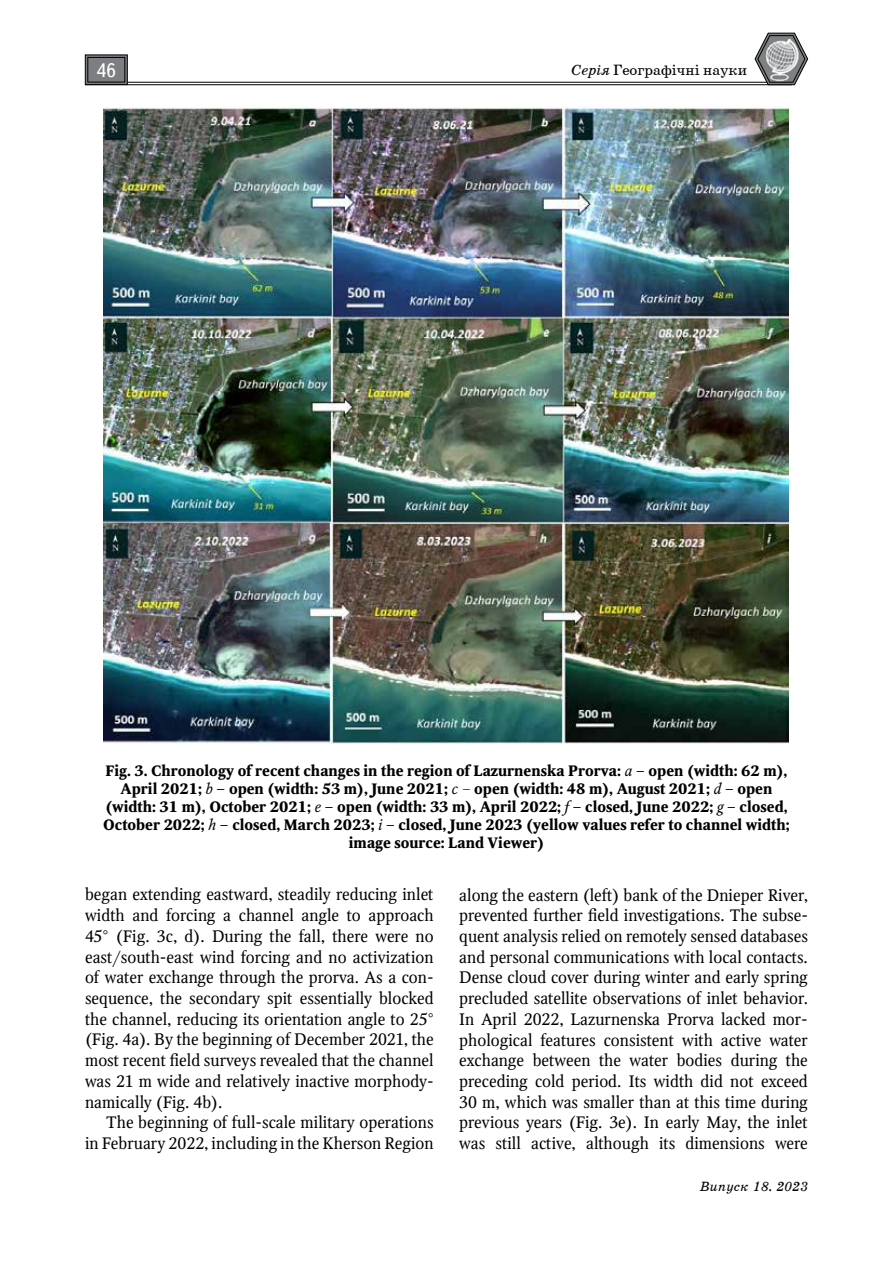
<style>
.page{position:relative;width:893px;height:1263px;background:#fff}
.page>*{position:absolute;margin:0;border:0;box-sizing:border-box;transform-origin:0 0}
.t1{font:19.5px "Ukrainian Text";color:#fff}
.t2{font:16.5px/20.7px "Octava";color:#000;text-align:justify}
.t3{font:700 15px/18px "Octava";color:#000;text-align:center}
.t4{font:15px "School Book C";color:#000}
.t5{font:italic 13.5px "Ukrainian School";color:#000}
.s1{font-style:italic}
.s2{font-weight:400;font-style:italic}
</style>
<div class="page">
<hr style="left:85px;top:82px;width:707px;height:1px;background:#000">
<hr style="left:85px;top:84px;width:707px;height:1px;background:#000">
<svg style="left:85px;top:54px;width:43px;height:30px"></svg>
<div style="left:88px;top:57px;width:37px;height:25px;border:1px solid #000"></div>
<svg style="left:754px;top:32px;width:54px;height:53px"></svg>
<img style="left:761px;top:39px;width:43px;height:43px">
<img style="left:103px;top:106px;width:685px;height:637px">
<p class="t1" style="left:96px;top:60px;width:22px">46</p>
<p class="t4" style="left:572px;top:62px;width:177px"><span class="s1">Серія</span> Географічні науки</p>
<p class="t3" style="left:103px;top:762px;width:688px">Fig. 3. Chronology of recent changes in the region of Lazurnenska Prorva: <span class="s2">a</span> – open (width: 62 m), April 2021; <span class="s2">b</span> – open (width: 53 m), June 2021; <span class="s2">c –</span> open (width: 48 m), August 2021; <span class="s2">d</span> – open (width: 31 m), October 2021; <span class="s2">e</span> – open (width: 33 m), April 2022; <span class="s2">f</span> – closed, June 2022; <span class="s2">g</span> – closed, October 2022; <span class="s2">h</span> – closed, March 2023; <span class="s2">і</span> – closed, June 2023 (yellow values refer to channel width; image source: Land Viewer)</p>
<p class="t2" style="left:85px;top:884px;width:350px">began extending eastward, steadily reducing inlet width and forcing a channel angle to approach 45° (Fig. 3c, d). During the fall, there were no east/south-east wind forcing and no activization of water exchange through the prorva. As a con&shy;sequence, the secondary spit essentially blocked the channel, reducing its orientation angle to 25° (Fig. 4a). By the beginning of December 2021, the most recent field surveys revealed that the channel was 21 m wide and relatively inactive morphody&shy;namically (Fig. 4b).</p>
<p class="t2" style="left:85px;top:1112px;width:350px;text-align:right">The beginning of full-scale military operations<br>in February 2022, including in the Kherson Region</p>
<p class="t2" style="left:459px;top:884px;width:350px">along the eastern (left) bank of the Dnieper River, prevented further field investigations. The subse&shy;quent analysis relied on remotely sensed databases and personal communications with local contacts.<br>Dense cloud cover during winter and early spring precluded satellite observations of inlet behavior.<br>In April 2022, Lazurnenska Prorva lacked mor&shy;phological features consistent with active water exchange between the water bodies during the preceding cold period. Its width did not exceed 30 m, which was smaller than at this time during previous years (Fig. 3e). In early May, the inlet was still active, although its dimensions were</p>
<p class="t5" style="left:700px;top:1179px;width:109px">Випуск 18. 2023</p>
</div>
